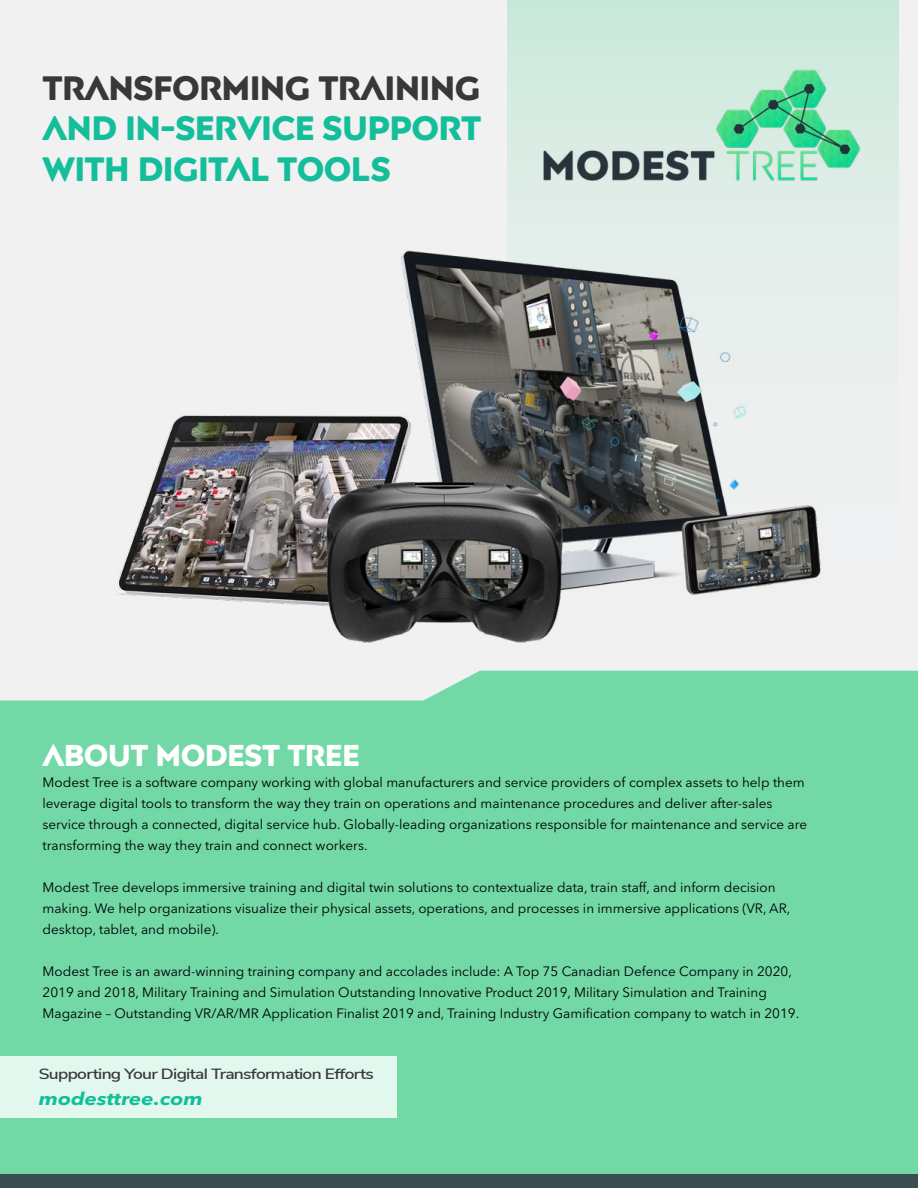
<style>
.page{position:relative;width:918px;height:1188px;background:#fff}
.page>*{position:absolute;margin:0;border:0;box-sizing:border-box;transform-origin:0 0}
.t1{font:700 33.6px/40.5px "Posterama 2001 W04";letter-spacing:-.02em;color:#15be9a}
.t2{font:700 33.6px "Posterama 2001 W04";letter-spacing:-.02em;color:#383839}
.t3{font:700 30px "Posterama 2001 W04";letter-spacing:-.02em;color:#fff}
.t4{font:italic 700 17.85px "Avenir Next LT Pro";color:#15be9a;scale:1.17 1}
.t5{font:600 14.85px "Nunito Sans";letter-spacing:-.04em;color:#383839;scale:1.17 1}
.t6{font:13.5px/21px "Avenir Next LT Pro";color:#000}
</style>
<div class="page">
<div style="left:0;top:0;width:918px;height:1184px;background:#f1f1f2"></div>
<svg style="left:507px;top:0;width:392px;height:671px"></svg>
<div style="left:0;top:671px;width:918px;height:504px;background:#71d8a6"></div>
<div style="left:0;top:1056px;width:396px;height:62px;background:#e2f7ed"></div>
<div style="left:0;top:1175px;width:918px;height:13px;background:#3a4e52"></div>
<img style="left:543px;top:65px;width:319px;height:117px">
<img style="left:117px;top:177px;width:710px;height:473px">
<h1 class="t2" style="left:43px;top:65px;width:439px">TRANSFORMING TRAINING</h1>
<h1 class="t1" style="left:43px;top:107px;width:440px">AND IN-SERVICE SUPPORT<br>WITH DIGITAL TOOLS</h1>
<h2 class="t3" style="left:43px;top:735px;width:319px">ABOUT MODEST TREE</h2>
<p class="t6" style="left:43px;top:772px;width:766px">Modest Tree is a software company working with global manufacturers and service providers of complex assets to help them leverage digital tools to transform the way they train on operations and maintenance procedures and deliver after-sales service through a connected, digital service hub. Globally-leading organizations responsible for maintenance and service are transforming the way they train and connect workers.</p>
<p class="t6" style="left:43px;top:877px;width:749px">Modest Tree develops immersive training and digital twin solutions to contextualize data, train staff, and inform decision making. We help organizations visualize their physical assets, operations, and processes in immersive applications (VR, AR, desktop, tablet, and mobile).</p>
<p class="t6" style="left:43px;top:961px;width:758px">Modest Tree is an award-winning training company and accolades include: A Top 75 Canadian Defence Company in 2020,<br>2019 and 2018, Military Training and Simulation Outstanding Innovative Product 2019, Military Simulation and Training<br>Magazine – Outstanding VR/AR/MR Application Finalist 2019 and, Training Industry Gamification company to watch in 2019.</p>
<p class="t5" style="left:39px;top:1063px;width:288px">Supporting Your Digital Transformation Efforts</p>
<h3 class="t4" style="left:39px;top:1088px;width:142px">modesttree.com</h3>
</div>
